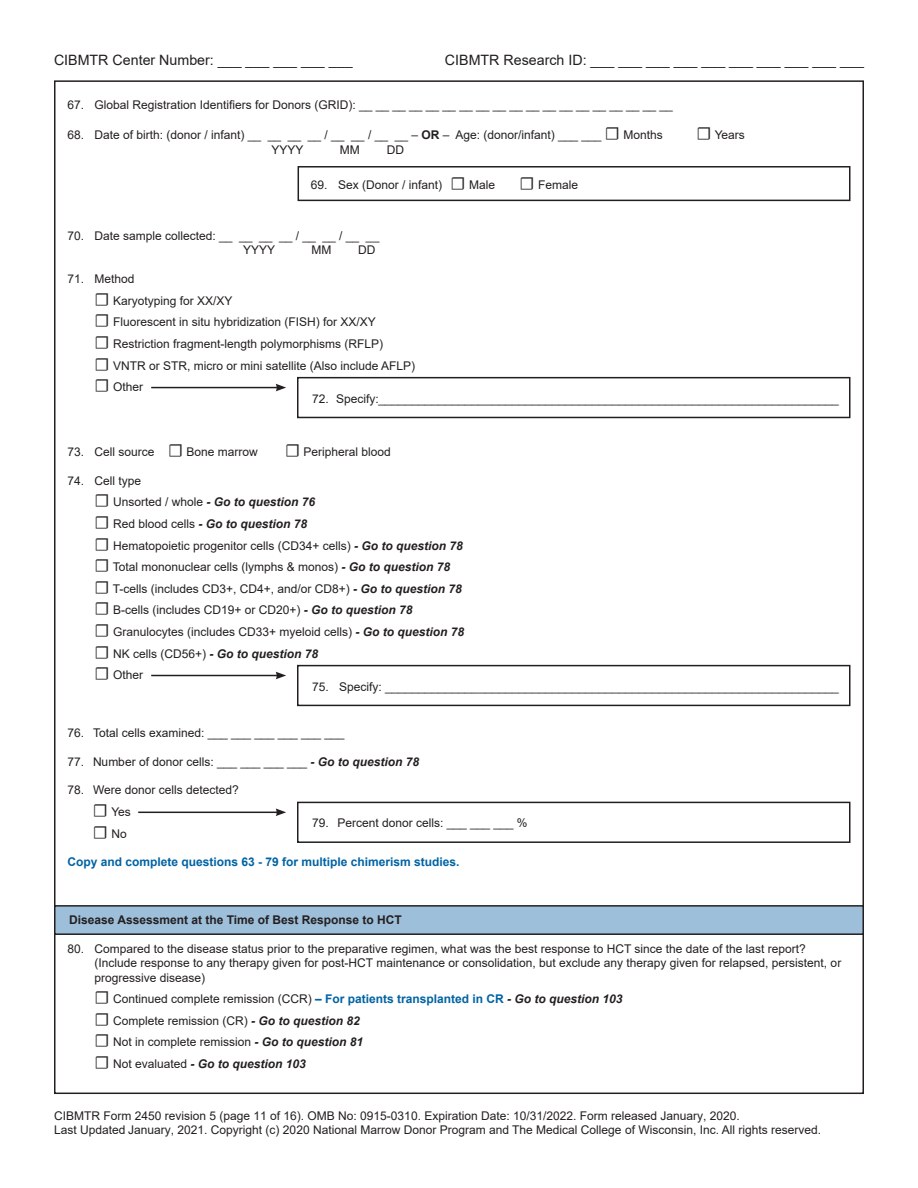
<style>
.page{position:relative;width:918px;height:1188px;background:#fff}
.page>*{position:absolute;margin:0;border:0;box-sizing:border-box;transform-origin:0 0}
.t1{font:14.25px "Arial";color:#231f20}
.t2{font:12px/14.4px "Arial";color:#231f20}
.t3{font:italic 700 12px "Arial";color:#231f20}
.t4{font:700 12px "Arial";color:#0163a3}
.Paragraph_Style_1{font:700 12px "Arial";color:#231f20}
.s1{font-weight:700}
.s2{font-family:"Minion Pro";font-size:18px}
.s3{font-family:"Minion Pro";font-weight:400;font-style:normal;font-size:18px}
.s4{font-weight:400;font-style:normal}
.s5{font-weight:700;font-style:italic}
.s6{font-weight:700;color:#0163a3}
</style>
<div class="page">
<div style="left:297px;top:377px;width:553px;height:41px;border:2px solid #231f20"></div>
<div style="left:297px;top:665px;width:553px;height:41px;border:2px solid #231f20"></div>
<div style="left:297px;top:802px;width:553px;height:41px;border:2px solid #231f20"></div>
<hr style="left:151px;top:387px;width:127px;height:1px;background:#231f20">
<svg style="left:276px;top:384px;width:10px;height:7px"></svg>
<hr style="left:151px;top:675px;width:127px;height:1px;background:#231f20">
<svg style="left:276px;top:672px;width:10px;height:7px"></svg>
<hr style="left:138px;top:812px;width:140px;height:1px;background:#231f20">
<svg style="left:276px;top:808px;width:10px;height:8px"></svg>
<div style="left:55px;top:906px;width:808px;height:28px;background:#9ebfda"></div>
<div style="left:54px;top:905px;width:810px;height:30px;border:2px solid #231f20"></div>
<div style="left:298px;top:166px;width:552px;height:35px;border:2px solid #231f20"></div>
<p class="t1" style="left:54px;top:50px;width:300px">CIBMTR Center Number: ___ ___ ___ ___ ___</p>
<p class="t1" style="left:445px;top:50px;width:421px">CIBMTR Research ID: ___ ___ ___ ___ ___ ___ ___ ___ ___ ___</p>
<p class="t2" style="left:67px;top:97px;width:607px">67. Global Registration Identifiers for Donors (GRID): __ __ __ __ __ __ __ __ __ __ __ __ __ __ __ __ __ __ __</p>
<p class="t2" style="left:67px;top:128px;width:597px">68. Date of birth: (donor / infant) __ __ __ __ / __ __ / __ __ – <span class="s1">OR</span> – Age: (donor/infant) ___ ___ <span class="s2">☐</span> Months</p>
<p class="t2" style="left:696px;top:128px;width:50px"><span class="s2">☐</span> Years</p>
<p class="t2" style="left:272px;top:142px;width:34px">YYYY</p>
<p class="t2" style="left:340px;top:142px;width:21px">MM</p>
<p class="t2" style="left:387px;top:142px;width:19px">DD</p>
<p class="t2" style="left:311px;top:178px;width:186px">69. Sex (Donor / infant) <span class="s2">☐</span> Male</p>
<p class="t2" style="left:520px;top:178px;width:60px"><span class="s2">☐</span> Female</p>
<p class="t2" style="left:67px;top:229px;width:313px">70. Date sample collected: __ __ __ __ / __ __ / __ __</p>
<p class="t2" style="left:243px;top:243px;width:34px">YYYY</p>
<p class="t2" style="left:311px;top:243px;width:21px">MM</p>
<p class="t2" style="left:358px;top:243px;width:19px">DD</p>
<p class="t2" style="left:67px;top:272px;width:69px">71. Method</p>
<p class="t2" style="left:95px;top:293px;width:139px"><span class="s2">☐</span> Karyotyping for XX/XY</p>
<p class="t2" style="left:94px;top:315px;width:283px"><span class="s2">☐</span> Fluorescent in situ hybridization (FISH) for XX/XY</p>
<p class="t2" style="left:95px;top:337px;width:290px"><span class="s2">☐</span> Restriction fragment-length polymorphisms (RFLP)</p>
<p class="t2" style="left:94px;top:358px;width:322px"><span class="s2">☐</span> VNTR or STR, micro or mini satellite (Also include AFLP)</p>
<p class="t2" style="left:94px;top:380px;width:50px"><span class="s2">☐</span> Other</p>
<p class="t2" style="left:312px;top:391px;width:528px">72. Specify:_____________________________________________________________________</p>
<p class="t2" style="left:67px;top:445px;width:192px">73. Cell source <span class="s2">☐</span> Bone marrow</p>
<p class="t2" style="left:285px;top:445px;width:107px"><span class="s2">☐</span> Peripheral blood</p>
<p class="t2" style="left:67px;top:473px;width:75px">74. Cell type</p>
<p class="t3" style="left:95px;top:494px;width:222px"><span class="s3">☐</span> <span class="s4">Unsorted / whole</span> - Go to question 76</p>
<p class="t3" style="left:95px;top:516px;width:214px"><span class="s3">☐</span> <span class="s4">Red blood cells</span> - Go to question 78</p>
<p class="t2" style="left:95px;top:538px;width:370px"><span class="s2">☐</span> Hematopoietic progenitor cells (CD34+ cells) <span class="s5">- Go to question 78</span></p>
<p class="t2" style="left:95px;top:560px;width:357px"><span class="s2">☐</span> Total mononuclear cells (lymphs &amp; monos) <span class="s5">- Go to question 78</span></p>
<p class="t2" style="left:95px;top:581px;width:369px"><span class="s2">☐</span> T-cells (includes CD3+, CD4+, and/or CD8+) <span class="s5">- Go to question 78</span></p>
<p class="t2" style="left:95px;top:603px;width:319px"><span class="s2">☐</span> B-cells (includes CD19+ or CD20+) <span class="s5">- Go to question 78</span></p>
<p class="t2" style="left:95px;top:625px;width:371px"><span class="s2">☐</span> Granulocytes (includes CD33+ myeloid cells) <span class="s5">- Go to question 78</span></p>
<p class="t3" style="left:95px;top:645px;width:225px"><span class="s3">☐</span> <span class="s4">NK cells (CD56+)</span> - Go to question 78</p>
<p class="t2" style="left:95px;top:668px;width:50px"><span class="s2">☐</span> Other</p>
<p class="t2" style="left:312px;top:679px;width:528px">75. Specify: ____________________________________________________________________</p>
<p class="t2" style="left:67px;top:725px;width:279px">76. Total cells examined: ___ ___ ___ ___ ___ ___</p>
<p class="t2" style="left:67px;top:754px;width:353px">77. Number of donor cells: ___ ___ ___ ___ <span class="s5">- Go to question 78</span></p>
<p class="t2" style="left:67px;top:783px;width:173px">78. Were donor cells detected?</p>
<p class="t2" style="left:93px;top:805px;width:39px"><span class="s2">☐</span> Yes</p>
<p class="t2" style="left:93px;top:826px;width:35px"><span class="s2">☐</span> No</p>
<p class="t4" style="left:67px;top:854px;width:394px">Copy and complete questions 63 - 79 for multiple chimerism studies.</p>
<p class="t2" style="left:312px;top:816px;width:217px">79. Percent donor cells: ___ ___ ___ %</p>
<p class="Paragraph_Style_1" style="left:69px;top:911px;width:334px">Disease Assessment at the Time of Best Response to HCT</p>
<p class="t2" style="left:94px;top:941px;width:748px;text-indent:-27px">80. Compared to the disease status prior to the preparative regimen, what was the best response to HCT since the date of the last report? (Include response to any therapy given for post-HCT maintenance or consolidation, but exclude any therapy given for relapsed, persistent, or progressive disease)</p>
<p class="t2" style="left:95px;top:992px;width:530px"><span class="s2">☐</span> Continued complete remission (CCR) <span class="s6">– For patients transplanted in CR</span> <span class="s5">- Go to question 103</span></p>
<p class="t2" style="left:95px;top:1013px;width:267px"><span class="s2">☐</span> Complete remission (CR) <span class="s5">- Go to question 82</span></p>
<p class="t2" style="left:95px;top:1035px;width:270px"><span class="s2">☐</span> Not in complete remission <span class="s5">- Go to question 81</span></p>
<p class="t3" style="left:95px;top:1056px;width:213px"><span class="s3">☐</span> <span class="s4">Not evaluated</span> - Go to question 103</p>
<p class="t2" style="left:54px;top:1108px;width:768px">CIBMTR Form 2450 revision 5 (page 11 of 16). OMB No: 0915-0310. Expiration Date: 10/31/2022. Form released January, 2020.<br>Last Updated January, 2021. Copyright (c) 2020 National Marrow Donor Program and The Medical College of Wisconsin, Inc. All rights reserved.</p>
</div>
